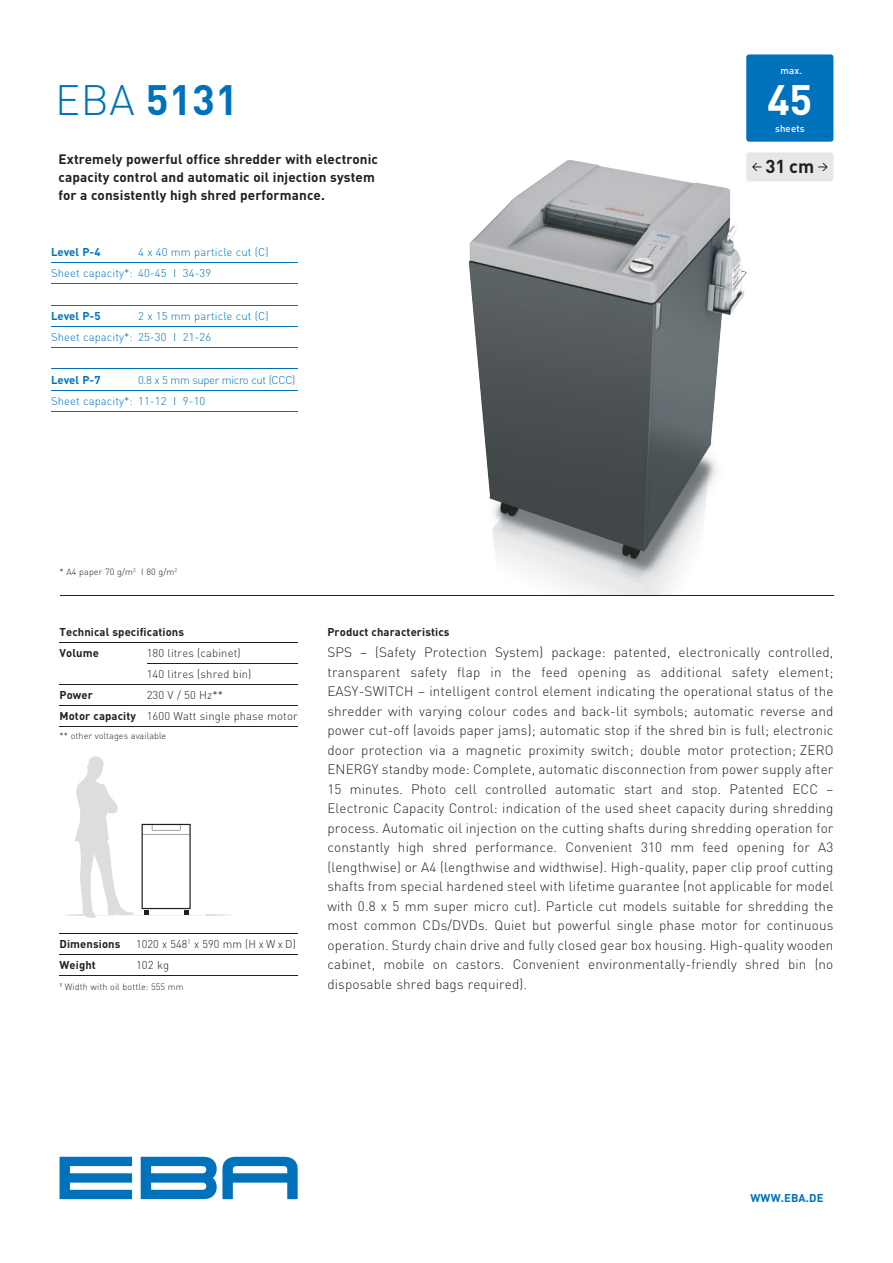
<style>
.page{position:relative;width:893px;height:1263px;background:#fff}
.page>*{position:absolute;margin:0;border:0;box-sizing:border-box;transform-origin:0 0}
.t1{font:700 42px "DIN";color:#0072bc}
.t2{font:700 42px "DIN";color:#fff}
.t3{font:700 18.45px "DIN";color:#231f20}
.t4{font:300 13.5px/19.5px "DIN";letter-spacing:.01em;color:#231f20;text-align:justify}
.t5{font:700 13.5px/18px "DIN";letter-spacing:.01em;color:#231f20}
.t6{font:300 11.25px/21.3px "DIN";letter-spacing:.01em;color:#0072bc}
.t7{font:300 11.25px/21.1px "DIN";letter-spacing:.01em;color:#231f20}
.t8{font:700 11.25px/21.1px "DIN";letter-spacing:.01em;color:#231f20}
.t9{font:700 11.25px "DIN";letter-spacing:.01em;color:#0072bc}
.t10{font:500 9.75px "DIN";letter-spacing:.01em;color:#fff}
.t11{font:300 9px "DIN";letter-spacing:.01em;color:#231f20}
.s1{font-weight:300}
.s2{font-weight:700}
</style>
<div class="page">
<svg style="left:60px;top:1157px;width:72px;height:42px"></svg>
<svg style="left:141px;top:1157px;width:157px;height:42px"></svg>
<img style="left:468px;top:160px;width:299px;height:435px">
<hr style="left:60px;top:595px;width:773px;height:1px;background:#231f20">
<div style="left:746px;top:54px;width:87px;height:88px;background:#0072bc;border-radius:3px"></div>
<div style="left:746px;top:152px;width:87px;height:29px;background:#e6e7e9;border-radius:3px"></div>
<svg style="left:752px;top:163px;width:9px;height:8px"></svg>
<svg style="left:818px;top:163px;width:10px;height:8px"></svg>
<svg style="left:65px;top:756px;width:165px;height:162px"></svg>
<hr style="left:51px;top:262px;width:247px;height:1px;background:#0072bc">
<hr style="left:51px;top:284px;width:247px;height:1px;background:#0072bc">
<hr style="left:51px;top:305px;width:247px;height:1px;background:#0072bc">
<hr style="left:51px;top:326px;width:247px;height:1px;background:#0072bc">
<hr style="left:51px;top:347px;width:247px;height:1px;background:#0072bc">
<hr style="left:51px;top:369px;width:247px;height:1px;background:#0072bc">
<hr style="left:51px;top:390px;width:247px;height:1px;background:#0072bc">
<hr style="left:51px;top:411px;width:247px;height:1px;background:#0072bc">
<hr style="left:60px;top:933px;width:238px;height:1px;background:#231f20">
<hr style="left:60px;top:954px;width:238px;height:1px;background:#231f20">
<hr style="left:60px;top:976px;width:238px;height:1px;background:#231f20">
<hr style="left:60px;top:642px;width:238px;height:1px;background:#231f20">
<hr style="left:147px;top:663px;width:151px;height:1px;background:#231f20">
<hr style="left:60px;top:684px;width:238px;height:1px;background:#231f20">
<hr style="left:60px;top:705px;width:238px;height:1px;background:#231f20">
<hr style="left:60px;top:727px;width:238px;height:1px;background:#231f20">
<h1 class="t1" style="left:55px;top:72px;width:184px"><span class="s1">EBA</span> 5131</h1>
<p class="t5" style="left:58px;top:150px;width:321px">Extremely powerful office shredder with electronic capacity control and automatic oil injection system for a consistently high shred performance.</p>
<p class="t6" style="left:51px;top:241px;width:219px;text-indent:87px">4 x 40 mm particle cut (C)<br>Sheet capacity*: 40-45 I 34-39</p>
<p class="t9" style="left:51px;top:308px;width:51px">Level P-5</p>
<p class="t9" style="left:51px;top:245px;width:51px">Level P-4</p>
<p class="t6" style="left:51px;top:305px;width:219px;text-indent:87px">2 x 15 mm particle cut (C)<br>Sheet capacity*: 25-30 I 21-26</p>
<p class="t9" style="left:51px;top:372px;width:51px">Level P-7</p>
<p class="t6" style="left:51px;top:369px;width:246px;text-indent:87px">0.8 x 5 mm super micro cut (CCC)<br>Sheet capacity*: 11-12 I 9-10</p>
<p class="t11" style="left:60px;top:567px;width:119px">* A4 paper 70 g/m<sup>2</sup> I 80 g/m<sup>2</sup></p>
<p class="t10" style="left:780px;top:65px;width:23px">max.</p>
<h1 class="t2" style="left:767px;top:72px;width:47px">45</h1>
<p class="t10" style="left:775px;top:122px;width:31px">sheets</p>
<h2 class="t3" style="left:765px;top:154px;width:51px">31 cm</h2>
<p class="t8" style="left:60px;top:620px;width:126px">Technical specifications<br>Volume</p>
<p class="t7" style="left:147px;top:642px;width:106px">180 litres (cabinet)<br>140 litres (shred bin)</p>
<p class="t7" style="left:60px;top:684px;width:240px;text-indent:87px">230 V / 50 Hz**<br><span class="s2">Motor capacity</span> 1600 Watt single phase motor</p>
<p class="t8" style="left:60px;top:684px;width:35px">Power</p>
<p class="t11" style="left:60px;top:730px;width:108px">** other voltages available</p>
<p class="t8" style="left:60px;top:933px;width:62px">Dimensions</p>
<p class="t7" style="left:136px;top:933px;width:161px">1020 x 548<sup>1</sup> x 590 mm (H x W x D)</p>
<p class="t8" style="left:60px;top:954px;width:38px">Weight</p>
<p class="t7" style="left:136px;top:954px;width:35px">102 kg</p>
<p class="t11" style="left:60px;top:982px;width:126px"><sup>1</sup> Width with oil bottle: 555 mm</p>
<p class="t8" style="left:327px;top:620px;width:124px">Product characteristics</p>
<p class="t4" style="left:327px;top:642px;width:508px">SPS – (Safety Protection System) package: patented, electronically controlled, transparent safety flap in the feed opening as additional safety element; EASY-SWITCH – intelligent control element indicating the operational status of the shredder with varying colour codes and back-lit symbols; automatic reverse and power cut-off (avoids paper jams); automatic stop if the shred bin is full; electronic door protection via a magnetic proximity switch; double motor protection; ZERO ENERGY standby mode: Complete, automatic disconnection from power supply after 15 minutes. Photo cell controlled automatic start and stop. Patented ECC – Electronic Capacity Control: indication of the used sheet capacity during shredding process. Automatic oil injection on the cutting shafts during shredding operation for constantly high shred performance. Convenient 310 mm feed opening for A3 (lengthwise) or A4 (lengthwise and widthwise). High-quality, paper clip proof cutting shafts from special hardened steel with lifetime guarantee (not applicable for model with 0.8 x 5 mm super micro cut). Particle cut models suitable for shredding the most common CDs/DVDs. Quiet but powerful single phase motor for continuous operation. Sturdy chain drive and fully closed gear box housing. High-quality wooden cabinet, mobile on castors. Convenient environmentally-friendly shred bin (no disposable shred bags required).</p>
<p class="t9" style="left:750px;top:1191px;width:74px">WWW.EBA.DE</p>
</div>
